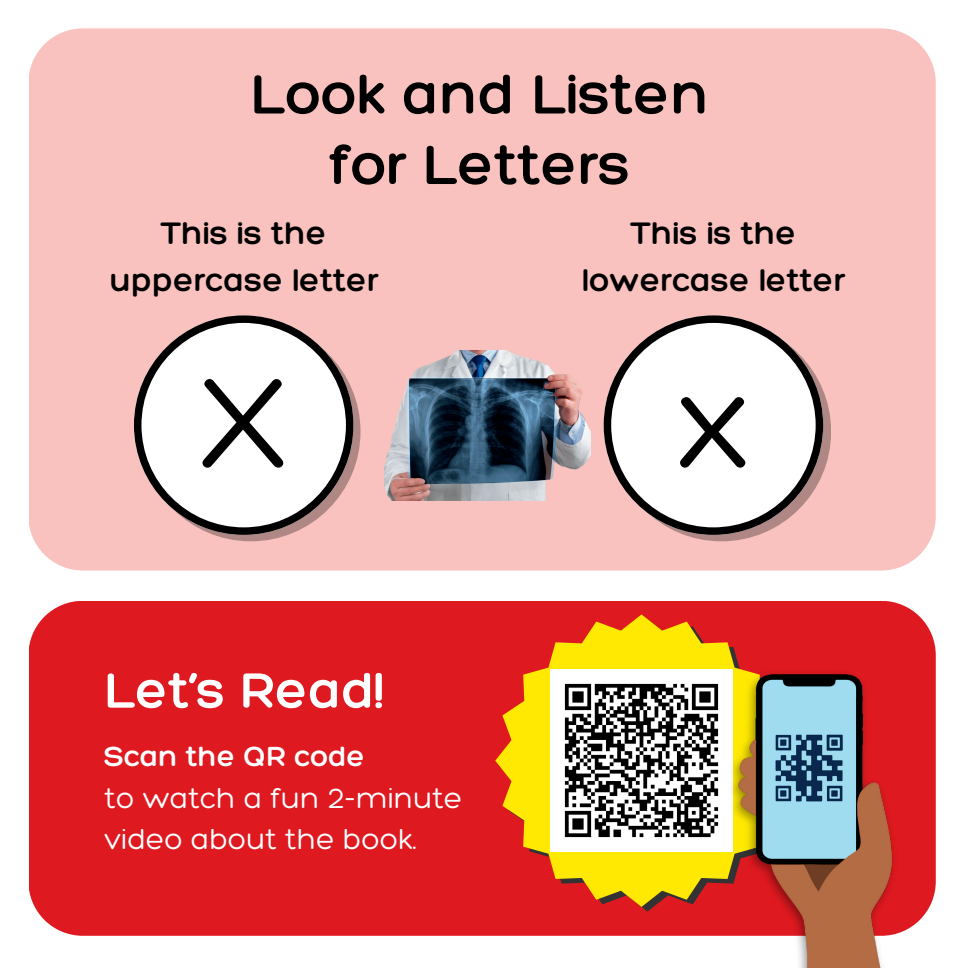
<style>
.page{position:relative;width:968px;height:968px;background:#fff}
.page>*{position:absolute;margin:0;border:0;box-sizing:border-box;transform-origin:0 0}
.t1{font:300 139.25px "Hero";color:#000}
.t2{font:300 60px/70.5px "Hero";color:#000;text-align:center}
.t3{font:300 53.75px "Hero";color:#fff}
.t4{font:300 33.75px/47px "Hero";color:#000;text-align:center}
.t5{font:300 30px/41.2px "Hero";color:#fff}
.s1{font-style:inherit}
</style>
<div class="page">
<div style="left:29px;top:28px;width:906px;height:542px;background:#fac2be"></div>
<div style="left:29px;top:601px;width:906px;height:334px;background:#de1920"></div>
<svg style="left:495px;top:614px;width:292px;height:293px;fill:#ffe903"></svg>
<img style="left:550px;top:669px;width:174px;height:182px">
<img style="left:724px;top:653px;width:177px;height:315px">
<svg style="left:603px;top:315px;width:220px;height:220px"></svg>
<svg style="left:134px;top:315px;width:219px;height:220px"></svg>
<img style="left:384px;top:350px;width:206px;height:150px">
<h2 class="t2" style="left:251px;top:57px;width:460px">Look and Listen for Letters</h2>
<p class="t4" style="left:110px;top:209px;width:270px">This is the uppercase letter</p>
<p class="t4" style="left:582px;top:209px;width:264px">This is the lowercase letter</p>
<p class="t1" style="left:199px;top:335px;width:91px">X</p>
<h2 class="t3" style="left:105px;top:656px;width:282px">Let’s Read!</h2>
<p class="t5" style="left:105px;top:735px;width:359px"><span class="s1">Scan the QR code<br></span>to watch a fun 2-minute video about the book.</p>
<p class="t1" style="left:677px;top:335px;width:74px">x</p>
</div>
